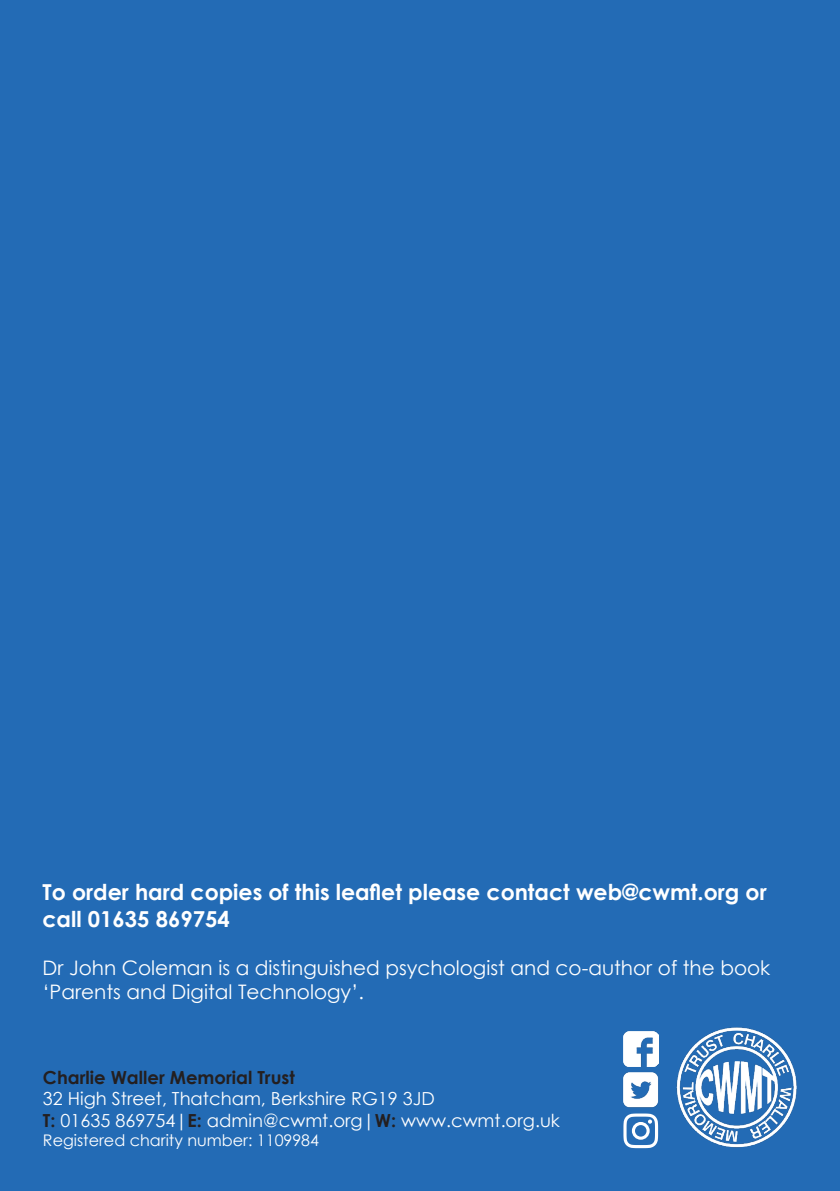
<style>
.page{position:relative;width:840px;height:1191px;background:#fff}
.page>*{position:absolute;margin:0;border:0;box-sizing:border-box;transform-origin:0 0}
.t1{font:700 22px/26.4px "Century Gothic";color:#fff}
.t2{font:20px/24px "Century Gothic";color:#fff}
.t3{font:18px "Century Gothic";color:#fff}
.t4{font:700 18px "Century Gothic";color:#231f20}
.t5{font:16px "Century Gothic";color:#fff}
.s1{font-weight:700;color:#231f20}
</style>
<div class="page">
<div style="left:0;top:0;width:839px;height:1191px;background:#236bb5"></div>
<img style="left:676px;top:1027px;width:121px;height:121px">
<img style="left:623px;top:1031px;width:34px;height:35px">
<img style="left:623px;top:1072px;width:36px;height:36px">
<svg style="left:623px;top:1113px;width:34px;height:35px"></svg>
<p class="t1" style="left:43px;top:878px;width:725px">To order hard copies of this leaflet please contact web@cwmt.org or call 01635 869754</p>
<p class="t2" style="left:43px;top:955px;width:728px">Dr John Coleman is a distinguished psychologist and co-author of the book ‘Parents and Digital Technology’.</p>
<p class="t4" style="left:43px;top:1063px;width:253px">Charlie Waller Memorial Trust</p>
<p class="t3" style="left:43px;top:1086px;width:393px">32 High Street, Thatcham, Berkshire RG19 3JD</p>
<p class="t3" style="left:43px;top:1107px;width:518px"><span class="s1">T:</span> 01635 869754|<span class="s1">E:</span> admin@cwmt.org|<span class="s1">W:</span> www.cwmt.org.uk</p>
<p class="t5" style="left:43px;top:1129px;width:277px">Registered charity number: 1109984</p>
</div>
